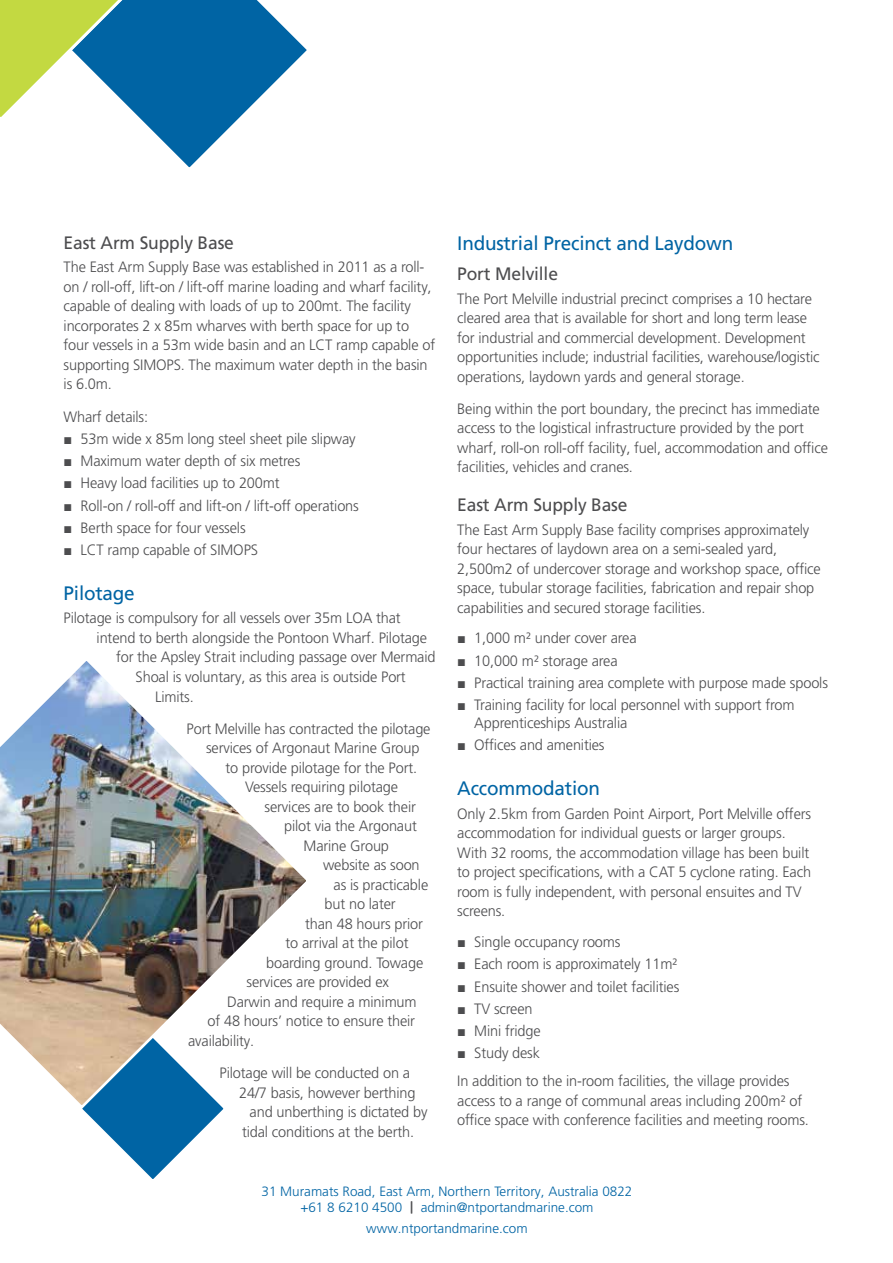
<style>
.page{position:relative;width:893px;height:1263px;background:#fff}
.page>*{position:absolute;margin:0;border:0;box-sizing:border-box;transform-origin:0 0}
.t1{font:19.5px "Frutiger LT Pro";letter-spacing:-.01em;color:#0064a4}
.t2{font:18px "Frutiger LT Pro";letter-spacing:-.01em;color:#4d4d4f}
.t3{font:300 15px/19.5px "Frutiger LT Pro";letter-spacing:-.01em;color:#4d4d4f}
.t4{font:300 13.5px/16.5px "Frutiger LT Pro";color:#0064a4;text-align:center}
.s1{font-family:"Times New Roman";font-weight:400}
.s2{font-family:"Arial Rounded MT Bold";font-weight:400;color:#4d4d4f}
</style>
<div class="page">
<svg style="left:0;top:0;width:307px;height:168px"></svg>
<img style="left:0;top:661px;width:306px;height:440px">
<svg style="left:77px;top:1033px;width:151px;height:146px"></svg>
<p class="t2" style="left:64px;top:232px;width:172px">East Arm Supply Base</p>
<p class="t3" style="left:64px;top:257px;width:373px">The East Arm Supply Base was established in 2011 as a roll&shy;on / roll-off, lift-on / lift-off marine loading and wharf facility, capable of dealing with loads of up to 200mt. The facility incorporates 2 x 85m wharves with berth space for up to four vessels in a 53m wide basin and an LCT ramp capable of supporting SIMOPS. The maximum water depth in the basin is 6.0m.</p>
<p class="t3" style="left:64px;top:407px;width:86px">Wharf details:</p>
<p class="t3" style="left:64px;top:429px;width:294px"><span class="s1">■</span> 53m wide x 85m long steel sheet pile slipway</p>
<p class="t3" style="left:64px;top:451px;width:238px"><span class="s1">■</span> Maximum water depth of six metres</p>
<p class="t3" style="left:64px;top:473px;width:218px"><span class="s1">■</span> Heavy load facilities up to 200mt</p>
<p class="t3" style="left:64px;top:496px;width:297px"><span class="s1">■</span> Roll-on / roll-off and lift-on / lift-off operations</p>
<p class="t3" style="left:64px;top:518px;width:184px"><span class="s1">■</span> Berth space for four vessels</p>
<p class="t3" style="left:64px;top:540px;width:196px"><span class="s1">■</span> LCT ramp capable of SIMOPS</p>
<h1 class="t1" style="left:64px;top:581px;width:73px">Pilotage</h1>
<p class="t3" style="left:64px;top:609px;width:339px">Pilotage is compulsory for all vessels over 35m LOA that</p>
<p class="t3" style="left:97px;top:628px;width:332px">intend to berth alongside the Pontoon Wharf. Pilotage</p>
<p class="t3" style="left:116px;top:648px;width:321px">for the Apsley Strait including passage over Mermaid</p>
<p class="t3" style="left:136px;top:667px;width:272px">Shoal is voluntary, as this area is outside Port</p>
<p class="t3" style="left:155px;top:687px;width:40px">Limits.</p>
<p class="t3" style="left:187px;top:719px;width:245px">Port Melville has contracted the pilotage</p>
<p class="t3" style="left:206px;top:738px;width:215px">services of Argonaut Marine Group</p>
<p class="t3" style="left:226px;top:758px;width:193px">to provide pilotage for the Port.</p>
<p class="t3" style="left:245px;top:777px;width:154px">Vessels requiring pilotage</p>
<p class="t3" style="left:265px;top:797px;width:153px">services are to book their</p>
<p class="t3" style="left:284px;top:816px;width:134px">pilot via the Argonaut</p>
<p class="t3" style="left:304px;top:836px;width:87px">Marine Group</p>
<p class="t3" style="left:323px;top:855px;width:98px">website as soon</p>
<p class="t3" style="left:334px;top:875px;width:96px">as is practicable</p>
<p class="t3" style="left:325px;top:894px;width:73px">but no later</p>
<p class="t3" style="left:305px;top:914px;width:119px">than 48 hours prior</p>
<p class="t3" style="left:286px;top:933px;width:124px">to arrival at the pilot</p>
<p class="t3" style="left:266px;top:953px;width:159px">boarding ground. Towage</p>
<p class="t3" style="left:247px;top:972px;width:144px">services are provided ex</p>
<p class="t3" style="left:227px;top:992px;width:191px">Darwin and require a minimum</p>
<p class="t3" style="left:208px;top:1011px;width:209px">of 48 hours’ notice to ensure their</p>
<p class="t3" style="left:188px;top:1031px;width:68px">availability.</p>
<p class="t3" style="left:220px;top:1063px;width:192px">Pilotage will be conducted on a</p>
<p class="t3" style="left:239px;top:1083px;width:178px">24/7 basis, however berthing</p>
<p class="t3" style="left:250px;top:1102px;width:179px">and unberthing is dictated by</p>
<p class="t3" style="left:242px;top:1122px;width:174px">tidal conditions at the berth.</p>
<h1 class="t1" style="left:457px;top:231px;width:277px">Industrial Precinct and Laydown</h1>
<p class="t2" style="left:457px;top:263px;width:102px">Port Melville</p>
<p class="t3" style="left:457px;top:289px;width:364px">The Port Melville industrial precinct comprises a 10 hectare cleared area that is available for short and long term lease for industrial and commercial development. Development opportunities include; industrial facilities, warehouse/logistic operations, laydown yards and general storage.</p>
<p class="t3" style="left:457px;top:399px;width:372px">Being within the port boundary, the precinct has immediate access to the logistical infrastructure provided by the port wharf, roll-on roll-off facility, fuel, accommodation and office facilities, vehicles and cranes.</p>
<p class="t2" style="left:457px;top:494px;width:172px">East Arm Supply Base</p>
<p class="t3" style="left:457px;top:520px;width:365px">The East Arm Supply Base facility comprises approximately four hectares of laydown area on a semi-sealed yard, 2,500m2 of undercover storage and workshop space, office space, tubular storage facilities, fabrication and repair shop capabilities and secured storage facilities.</p>
<p class="t3" style="left:457px;top:628px;width:181px"><span class="s1">■</span> 1,000 m² under cover area</p>
<p class="t3" style="left:457px;top:651px;width:162px"><span class="s1">■</span> 10,000 m² storage area</p>
<p class="t3" style="left:457px;top:673px;width:372px"><span class="s1">■</span> Practical training area complete with purpose made spools</p>
<p class="t3" style="left:474px;top:696px;width:322px;line-height:18px;text-indent:-17px"><span class="s1">■</span> Training facility for local personnel with support from<br>Apprenticeships Australia</p>
<p class="t3" style="left:457px;top:735px;width:149px"><span class="s1">■</span> Offices and amenities</p>
<h1 class="t1" style="left:457px;top:777px;width:144px">Accommodation</h1>
<p class="t3" style="left:457px;top:804px;width:355px">Only 2.5km from Garden Point Airport, Port Melville offers accommodation for individual guests or larger groups.<br>With 32 rooms, the accommodation village has been built to project specifications, with a CAT 5 cyclone rating. Each room is fully independent, with personal ensuites and TV screens.</p>
<p class="t3" style="left:457px;top:932px;width:165px"><span class="s1">■</span> Single occupancy rooms</p>
<p class="t3" style="left:457px;top:954px;width:222px"><span class="s1">■</span> Each room is approximately 11m²</p>
<p class="t3" style="left:457px;top:977px;width:224px"><span class="s1">■</span> Ensuite shower and toilet facilities</p>
<p class="t3" style="left:457px;top:999px;width:77px"><span class="s1">■</span> TV screen</p>
<p class="t3" style="left:457px;top:1021px;width:85px"><span class="s1">■</span> Mini fridge</p>
<p class="t3" style="left:457px;top:1039px;width:334px;line-height:28px"><span class="s1">■</span> Study desk<br>In addition to the in-room facilities, the village provides</p>
<p class="t3" style="left:457px;top:1091px;width:353px">access to a range of communal areas including 200m² of office space with conference facilities and meeting rooms.</p>
<p class="t4" style="left:262px;top:1183px;width:372px">31 Muramats Road, East Arm, Northern Territory, Australia 0822 +61 8 6210 4500 <span class="s2">|</span> admin@ntportandmarine.com</p>
<p class="t4" style="left:366px;top:1220px;width:163px">www.ntportandmarine.com</p>
</div>
